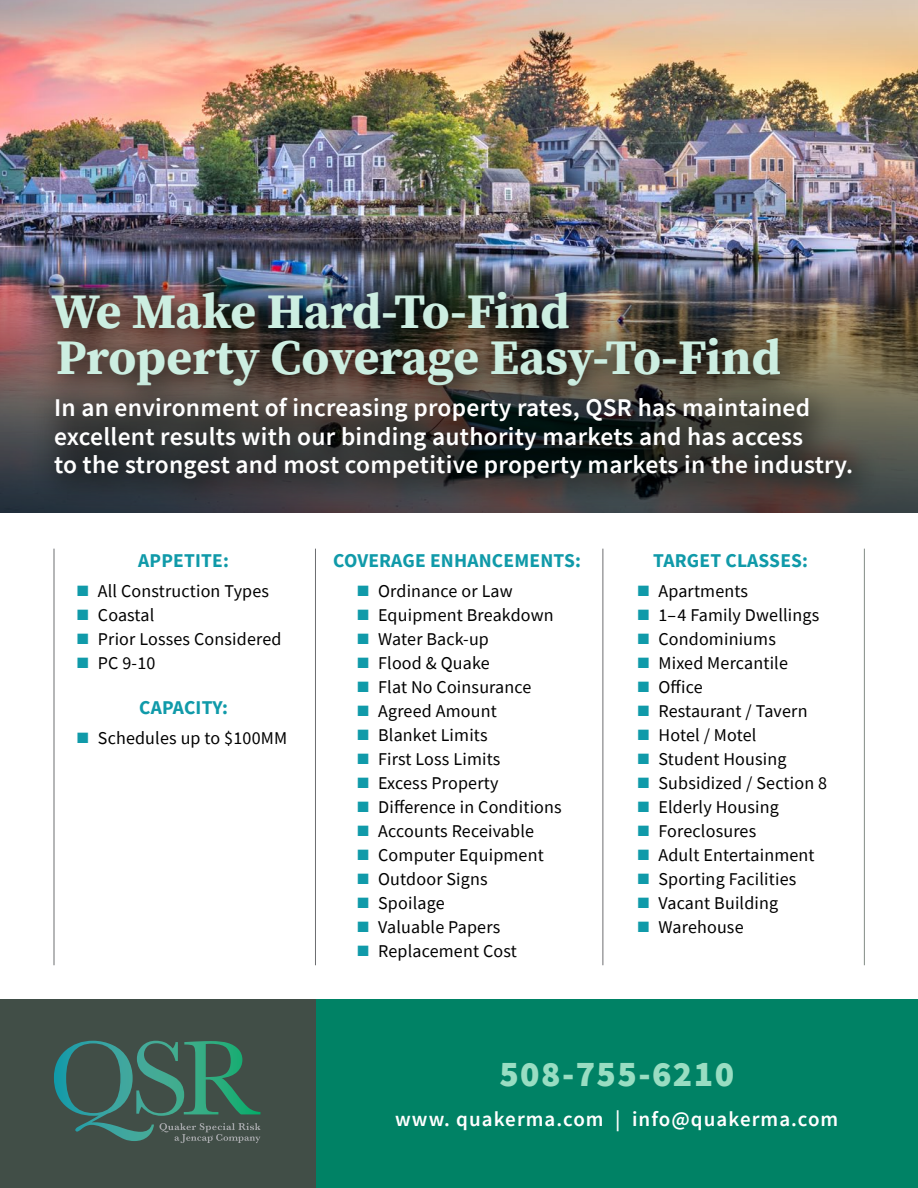
<style>
.page{position:relative;width:918px;height:1188px;background:#fff}
.page>*{position:absolute;margin:0;border:0;box-sizing:border-box;transform-origin:0 0}
.t1{font:700 49.5px/46.5px "Source Serif Pro";letter-spacing:-.005em;color:#cceee1}
.t2{font:900 36px "Source Sans Pro";letter-spacing:.04em;color:#99ddc2}
.t3{font:600 25.5px/28.5px "Source Sans Pro";letter-spacing:.01em;color:#fff}
.t4{font:600 21px "Source Sans Pro";letter-spacing:.05em;color:#fff}
.t5{font:700 19.5px "Source Sans Pro";letter-spacing:.01em;color:#109aa9}
.t6{font:18px "Source Sans Pro";letter-spacing:.01em;color:#000}
.s1{color:#109aa9}
</style>
<div class="page">
<div style="left:0;top:999px;width:918px;height:189px;background:#008265"></div>
<img style="left:0;top:0;width:918px;height:249px">
<img style="left:0;top:249px;width:918px;height:264px">
<div style="left:24px;top:264px;width:784px;height:151px;background:#000;opacity:.75"></div>
<div style="left:26px;top:371px;width:853px;height:137px;background:#000;opacity:.75"></div>
<hr style="left:54px;top:549px;width:1px;height:416px;background:#6d6e71">
<hr style="left:315px;top:549px;width:1px;height:416px;background:#6d6e71">
<hr style="left:603px;top:549px;width:1px;height:416px;background:#6d6e71">
<hr style="left:864px;top:549px;width:1px;height:416px;background:#828c86">
<div style="left:0;top:999px;width:316px;height:189px;background:#414e47"></div>
<svg style="left:54px;top:1041px;width:206px;height:102px"></svg>
<p class="t1" style="left:51px;top:287px;width:731px">We Make Hard-To-Find<br>Property Coverage Easy-To-Find</p>
<p class="t3" style="left:54px;top:393px;width:801px">In an environment of increasing property rates, QSR has maintained excellent results with our binding authority markets and has access<br>to the strongest and most competitive property markets in the industry.</p>
<p class="t5" style="left:138px;top:547px;width:92px">APPETITE:</p>
<p class="t6" style="left:77px;top:580px;width:193px"><span class="s1">■</span> All Construction Types</p>
<p class="t6" style="left:77px;top:604px;width:79px"><span class="s1">■</span> Coastal</p>
<p class="t6" style="left:77px;top:628px;width:206px"><span class="s1">■</span> Prior Losses Considered</p>
<p class="t6" style="left:77px;top:652px;width:80px"><span class="s1">■</span> PC 9-10</p>
<p class="t5" style="left:139px;top:694px;width:90px">CAPACITY:</p>
<p class="t6" style="left:77px;top:727px;width:212px"><span class="s1">■</span> Schedules up to $100MM</p>
<p class="t5" style="left:333px;top:547px;width:249px">COVERAGE ENHANCEMENTS:</p>
<p class="t6" style="left:357px;top:580px;width:157px"><span class="s1">■</span> Ordinance or Law</p>
<p class="t6" style="left:357px;top:604px;width:198px"><span class="s1">■</span> Equipment Breakdown</p>
<p class="t6" style="left:357px;top:628px;width:133px"><span class="s1">■</span> Water Back-up</p>
<p class="t6" style="left:357px;top:652px;width:134px"><span class="s1">■</span> Flood &amp; Quake</p>
<p class="t6" style="left:357px;top:676px;width:176px"><span class="s1">■</span> Flat No Coinsurance</p>
<p class="t6" style="left:357px;top:700px;width:141px"><span class="s1">■</span> Agreed Amount</p>
<p class="t6" style="left:357px;top:724px;width:132px"><span class="s1">■</span> Blanket Limits</p>
<p class="t6" style="left:357px;top:748px;width:144px"><span class="s1">■</span> First Loss Limits</p>
<p class="t6" style="left:357px;top:772px;width:143px"><span class="s1">■</span> Excess Property</p>
<p class="t6" style="left:357px;top:796px;width:206px"><span class="s1">■</span> Difference in Conditions</p>
<p class="t6" style="left:357px;top:820px;width:178px"><span class="s1">■</span> Accounts Receivable</p>
<p class="t6" style="left:357px;top:844px;width:188px"><span class="s1">■</span> Computer Equipment</p>
<p class="t6" style="left:357px;top:868px;width:132px"><span class="s1">■</span> Outdoor Signs</p>
<p class="t6" style="left:357px;top:892px;width:89px"><span class="s1">■</span> Spoilage</p>
<p class="t6" style="left:357px;top:916px;width:144px"><span class="s1">■</span> Valuable Papers</p>
<p class="t6" style="left:357px;top:940px;width:161px"><span class="s1">■</span> Replacement Cost</p>
<p class="t5" style="left:653px;top:547px;width:157px">TARGET CLASSES:</p>
<p class="t6" style="left:638px;top:580px;width:112px"><span class="s1">■</span> Apartments</p>
<p class="t6" style="left:638px;top:604px;width:183px"><span class="s1">■</span> 1–4 Family Dwellings</p>
<p class="t6" style="left:638px;top:628px;width:140px"><span class="s1">■</span> Condominiums</p>
<p class="t6" style="left:638px;top:652px;width:152px"><span class="s1">■</span> Mixed Mercantile</p>
<p class="t6" style="left:638px;top:676px;width:66px"><span class="s1">■</span> Office</p>
<p class="t6" style="left:638px;top:700px;width:171px"><span class="s1">■</span> Restaurant / Tavern</p>
<p class="t6" style="left:638px;top:724px;width:120px"><span class="s1">■</span> Hotel / Motel</p>
<p class="t6" style="left:638px;top:748px;width:150px"><span class="s1">■</span> Student Housing</p>
<p class="t6" style="left:638px;top:772px;width:191px"><span class="s1">■</span> Subsidized / Section 8</p>
<p class="t6" style="left:638px;top:796px;width:143px"><span class="s1">■</span> Elderly Housing</p>
<p class="t6" style="left:638px;top:820px;width:120px"><span class="s1">■</span> Foreclosures</p>
<p class="t6" style="left:638px;top:844px;width:179px"><span class="s1">■</span> Adult Entertainment</p>
<p class="t6" style="left:638px;top:868px;width:160px"><span class="s1">■</span> Sporting Facilities</p>
<p class="t6" style="left:638px;top:892px;width:142px"><span class="s1">■</span> Vacant Building</p>
<p class="t6" style="left:638px;top:916px;width:107px"><span class="s1">■</span> Warehouse</p>
<p class="t2" style="left:499px;top:1049px;width:236px">508-755-6210</p>
<p class="t4" style="left:395px;top:1105px;width:445px">www. quakerma.com | info@quakerma.com</p>
</div>
